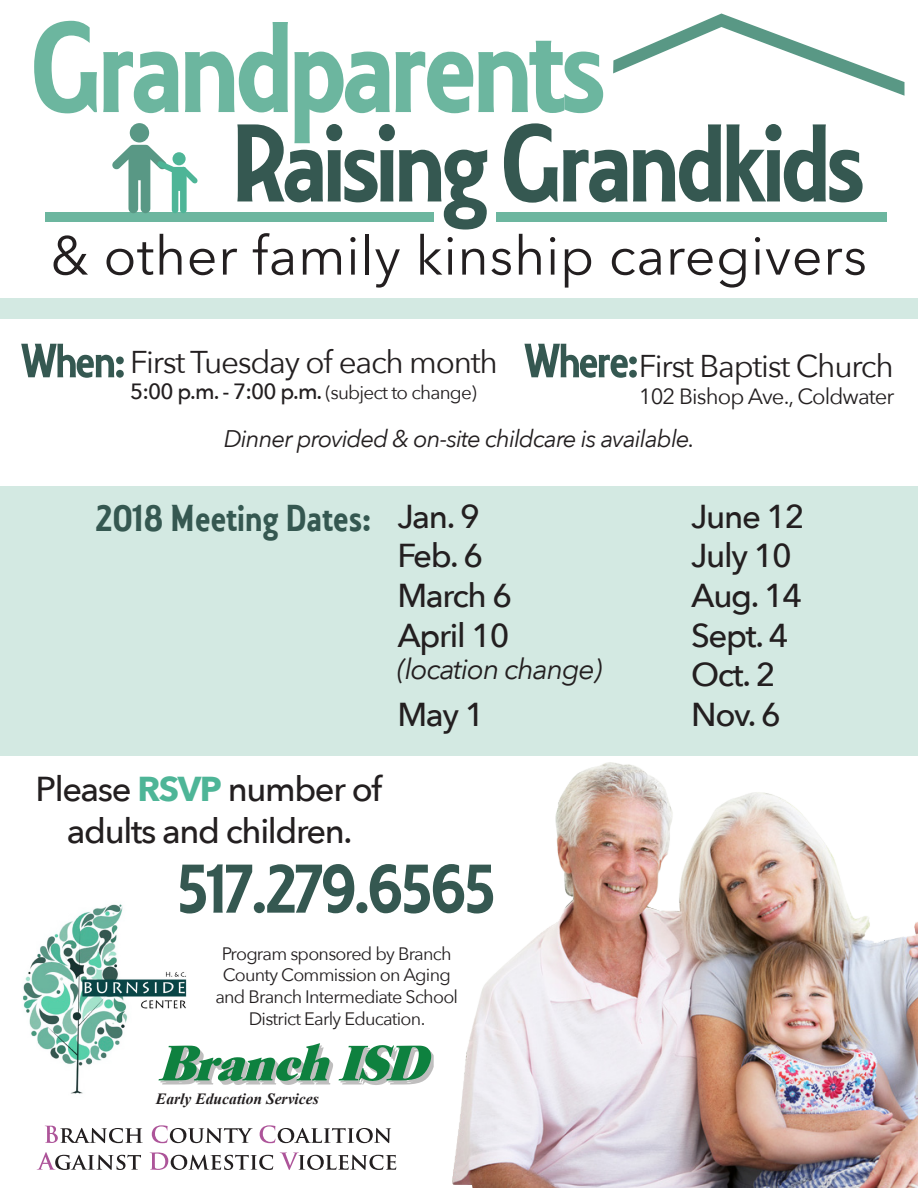
<style>
.page{position:relative;width:918px;height:1188px;background:#fff}
.page>*{position:absolute;margin:0;border:0;box-sizing:border-box;transform-origin:0 0}
.t1{font:135px "Collegiate";letter-spacing:-.04em;color:#6cb69f}
.t2{font:115.5px "Collegiate";letter-spacing:-.04em;color:#355851}
.t3{font:72px "Collegiate";letter-spacing:-.04em;color:#355851}
.t4{font:54px "Avenir Next";letter-spacing:.01em;color:#231f20}
.t5{font:50.4px "Collegiate";letter-spacing:-.04em;color:#355851}
.t6{font:39px "Collegiate";color:#355851}
.t7{font:500 34.5px/41.4px "Avenir Next";letter-spacing:-.04em;color:#231f20;text-align:center}
.t8{font:500 33px "Avenir Next";letter-spacing:-.04em;color:#231f20}
.t9{font:31.5px "Avenir Next";letter-spacing:-.04em;color:#231f20}
.t10{font:italic 28.5px "Avenir Next";letter-spacing:-.04em;color:#231f20}
.t11{font:italic 24px "Avenir Next";letter-spacing:-.04em;color:#231f20}
.t12{font:500 22.05px "Avenir Next";color:#231f20}
.t13{font:22.05px "Avenir Next";letter-spacing:-.04em;color:#231f20}
.t14{font:18px/21.6px "Avenir Next";letter-spacing:-.04em;color:#231f20;text-align:center}
.t15{font:italic 700 15.6px "Times New Roman";color:#231f20}
.s1{font-weight:400;font-size:18.9px}
.s2{font-weight:700;color:#4eb597}
</style>
<div class="page">
<div style="left:0;top:486px;width:918px;height:270px;background:#d3e9e2"></div>
<img style="left:452px;top:762px;width:466px;height:426px">
<img style="left:23px;top:904px;width:164px;height:190px">
<div style="left:46px;top:212px;width:388px;height:9px;background:#6cb69f"></div>
<div style="left:496px;top:212px;width:391px;height:9px;background:#6cb69f"></div>
<div style="left:130px;top:123px;width:19px;height:19px;background:#599885;border-radius:50%"></div>
<svg style="left:112px;top:145px;width:86px;height:68px"></svg>
<svg style="left:613px;top:14px;width:291px;height:82px"></svg>
<svg style="left:158px;top:1043px;width:175px;height:42px"></svg>
<svg style="left:339px;top:1045px;width:95px;height:40px"></svg>
<div style="left:0;top:298px;width:918px;height:20px;background:#d3e9e2"></div>
<svg style="left:45px;top:1126px;width:98px;height:17px"></svg>
<svg style="left:152px;top:1125px;width:101px;height:18px"></svg>
<svg style="left:260px;top:1125px;width:131px;height:18px"></svg>
<svg style="left:37px;top:1152px;width:104px;height:18px"></svg>
<svg style="left:150px;top:1152px;width:123px;height:18px"></svg>
<svg style="left:280px;top:1152px;width:116px;height:18px"></svg>
<p class="t1" style="left:31px;top:-14px;width:576px">Grandparents</p>
<p class="t2" style="left:231px;top:94px;width:635px">Raising Grandkids</p>
<p class="t4" style="left:51px;top:210px;width:818px">&amp; other family kinship caregivers</p>
<p class="t5" style="left:21px;top:330px;width:107px">When:</p>
<p class="t9" style="left:130px;top:335px;width:369px">First Tuesday of each month</p>
<p class="t12" style="left:130px;top:373px;width:348px">5:00 p.m. - 7:00 p.m. <span class="s1">(subject to change)</span></p>
<p class="t5" style="left:524px;top:330px;width:117px">Where:</p>
<p class="t9" style="left:639px;top:340px;width:256px">First Baptist Church</p>
<p class="t13" style="left:639px;top:377px;width:257px">102 Bishop Ave., Coldwater</p>
<p class="t11" style="left:224px;top:418px;width:473px">Dinner provided &amp; on-site childcare is available.</p>
<p class="t6" style="left:95px;top:495px;width:278px">2018 Meeting Dates:</p>
<p class="t8" style="left:691px;top:488px;width:115px">June 12</p>
<p class="t8" style="left:691px;top:528px;width:102px">July 10</p>
<p class="t8" style="left:691px;top:568px;width:112px">Aug. 14</p>
<p class="t8" style="left:691px;top:607px;width:99px">Sept. 4</p>
<p class="t8" style="left:691px;top:647px;width:86px">Oct. 2</p>
<p class="t8" style="left:691px;top:687px;width:91px">Nov. 6</p>
<p class="t8" style="left:397px;top:488px;width:84px">Jan. 9</p>
<p class="t8" style="left:397px;top:528px;width:87px">Feb. 6</p>
<p class="t8" style="left:397px;top:568px;width:116px">March 6</p>
<p class="t8" style="left:397px;top:607px;width:113px">April 10</p>
<p class="t10" style="left:397px;top:645px;width:207px">(location change)</p>
<p class="t8" style="left:397px;top:687px;width:89px">May 1</p>
<p class="t7" style="left:36px;top:767px;width:348px">Please <span class="s2">RSVP</span> number of adults and children.</p>
<p class="t3" style="left:177px;top:846px;width:321px">517.279.6565</p>
<p class="t14" style="left:215px;top:942px;width:244px">Program sponsored by Branch<br>County Commission on Aging and Branch Intermediate School</p>
<p class="t14" style="left:249px;top:1007px;width:178px">District Early Education.</p>
<p class="t15" style="left:156px;top:1088px;width:164px">Early Education Services</p>
</div>
